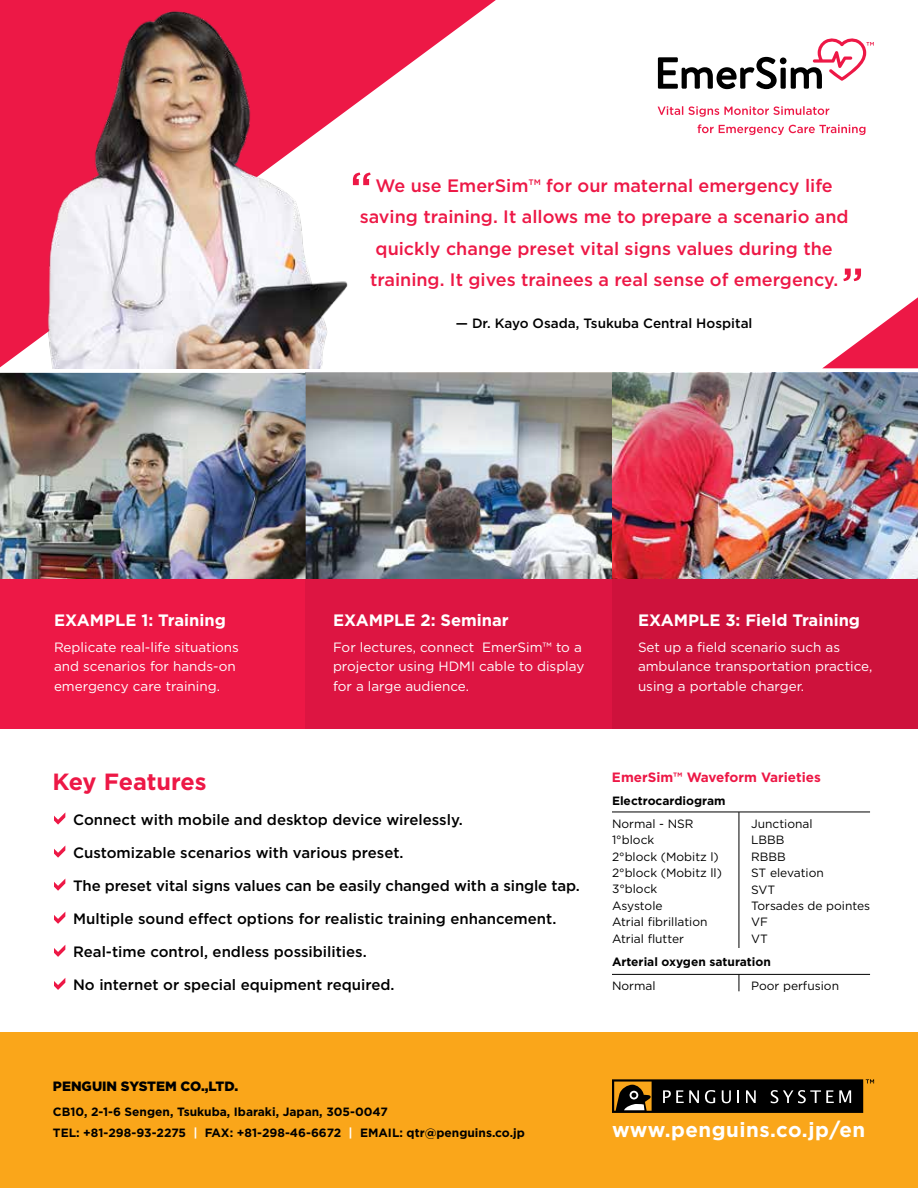
<style>
.page{position:relative;width:918px;height:1188px;background:#fff}
.page>*{position:absolute;margin:0;border:0;box-sizing:border-box;transform-origin:0 0}
.t1{font:700 23.4px "Gotham";letter-spacing:-.005em;color:#ed1846}
.t2{font:700 20.55px "Gotham";letter-spacing:.025em;color:#fff}
.t3{font:500 18px/31.5px "Gotham";color:#ed1846;text-align:center}
.t4{font:700 16.5px "Gotham";color:#fff}
.t5{font:500 15px "Gotham";color:#000}
.t6{font:13.5px/19.5px "Gotham";color:#fff}
.t7{font:500 13.5px "Gotham";color:#000}
.t8{font:700 13.5px "Gotham";color:#ed1846}
.t9{font:900 13.5px "Gotham";color:#000}
.t10{font:12px/16.4px "Gotham";color:#000}
.t11{font:700 12px/21px "Gotham";color:#000}
.s1{color:#fff}
</style>
<div class="page">
<img style="left:0;top:480px;width:918px;height:99px">
<div style="left:0;top:1033px;width:918px;height:155px;background:#faa61a"></div>
<svg style="left:54px;top:813px;width:11px;height:12px"></svg>
<svg style="left:54px;top:846px;width:11px;height:12px"></svg>
<svg style="left:54px;top:879px;width:11px;height:12px"></svg>
<svg style="left:54px;top:912px;width:11px;height:12px"></svg>
<svg style="left:54px;top:945px;width:11px;height:12px"></svg>
<svg style="left:54px;top:978px;width:11px;height:12px"></svg>
<svg style="left:823px;top:297px;width:95px;height:71px"></svg>
<svg style="left:0;top:0;width:496px;height:367px"></svg>
<img style="left:0;top:373px;width:918px;height:107px">
<svg style="left:698px;top:124px;width:167px;height:11px"></svg>
<svg style="left:658px;top:106px;width:171px;height:11px"></svg>
<svg style="left:658px;top:38px;width:216px;height:51px"></svg>
<div style="left:0;top:579px;width:306px;height:150px;background:#ed1846"></div>
<div style="left:306px;top:579px;width:306px;height:150px;background:#dd1542"></div>
<div style="left:612px;top:579px;width:306px;height:150px;background:#ce123c"></div>
<hr style="left:612px;top:812px;width:258px;height:1px;background:#000">
<hr style="left:739px;top:812px;width:1px;height:136px;background:#000">
<svg style="left:739px;top:975px;width:1px;height:16px"></svg>
<hr style="left:612px;top:974px;width:258px;height:1px;background:#000">
<svg style="left:843px;top:269px;width:18px;height:12px"></svg>
<svg style="left:612px;top:1079px;width:262px;height:34px"></svg>
<img style="left:16px;top:0;width:356px;height:368px">
<p class="t3" style="left:360px;top:170px;width:491px">We use EmerSim™ for our maternal emergency life saving training. It allows me to prepare a scenario and quickly change preset vital signs values during the training. It gives trainees a real sense of emergency.</p>
<p class="t7" style="left:456px;top:314px;width:298px">— Dr. Kayo Osada, Tsukuba Central Hospital</p>
<p class="t4" style="left:54px;top:609px;width:173px">EXAMPLE 1: Training</p>
<p class="t6" style="left:54px;top:637px;width:186px">Replicate real-life situations and scenarios for hands-on emergency care training.</p>
<p class="t4" style="left:333px;top:609px;width:177px">EXAMPLE 2: Seminar</p>
<p class="t6" style="left:333px;top:637px;width:253px">For lectures, connect EmerSim™ to a projector using HDMI cable to display for a large audience.</p>
<p class="t4" style="left:638px;top:609px;width:224px">EXAMPLE 3: Field Training</p>
<p class="t6" style="left:638px;top:637px;width:236px">Set up a field scenario such as ambulance transportation practice, using a portable charger.</p>
<h1 class="t1" style="left:52px;top:766px;width:156px">Key Features</h1>
<p class="t5" style="left:73px;top:810px;width:391px">Connect with mobile and desktop device wirelessly.</p>
<p class="t5" style="left:73px;top:843px;width:332px">Customizable scenarios with various preset.</p>
<p class="t5" style="left:73px;top:876px;width:508px">The preset vital signs values can be easily changed with a single tap.</p>
<p class="t5" style="left:73px;top:909px;width:485px">Multiple sound effect options for realistic training enhancement.</p>
<p class="t5" style="left:73px;top:942px;width:295px">Real-time control, endless possibilities.</p>
<p class="t5" style="left:73px;top:975px;width:323px">No internet or special equipment required.</p>
<p class="t8" style="left:612px;top:768px;width:210px">EmerSim™ Waveform Varieties</p>
<p class="t10" style="left:612px;top:815px;width:111px">Normal - NSR<br>1°block<br>2°block (Mobitz l)<br>2°block (Mobitz ll)<br>3°block<br>Asystole<br>Atrial fibrillation<br>Atrial flutter</p>
<p class="t10" style="left:751px;top:815px;width:121px">Junctional<br>LBBB<br>RBBB<br>ST elevation<br>SVT<br>Torsades de pointes<br>VF<br>VT</p>
<p class="t11" style="left:612px;top:951px;width:160px">Arterial oxygen saturation</p>
<p class="t11" style="left:612px;top:790px;width:115px">Electrocardiogram</p>
<p class="t10" style="left:612px;top:977px;width:45px">Normal</p>
<p class="t10" style="left:751px;top:977px;width:89px">Poor perfusion</p>
<p class="t9" style="left:53px;top:1077px;width:187px">PENGUIN SYSTEM CO.,LTD.</p>
<p class="t11" style="left:53px;top:1101px;width:474px">CB10, 2-1-6 Sengen, Tsukuba, Ibaraki, Japan, 305-0047<br>TEL: +81-298-93-2275 <span class="s1">|</span> FAX: +81-298-46-6672 <span class="s1">|</span> EMAIL: qtr@penguins.co.jp</p>
<h2 class="t2" style="left:612px;top:1116px;width:255px">www.penguins.co.jp/en</h2>
</div>
